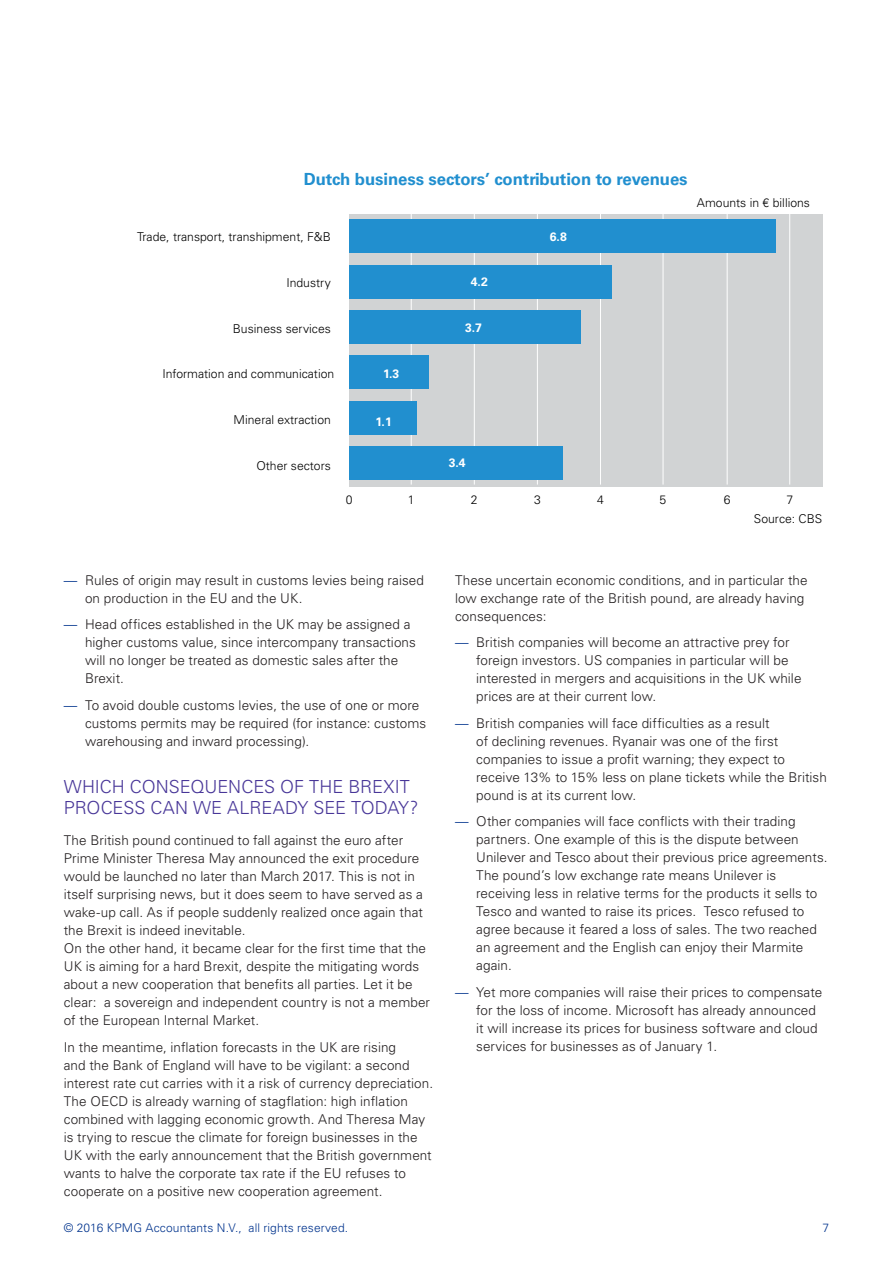
<style>
.page{position:relative;width:893px;height:1263px;background:#fff}
.page>*{position:absolute;margin:0;border:0;box-sizing:border-box;transform-origin:0 0}
.Heading_14pt{font:300 18px/21.6px "Univers LT Std";color:#483698}
.t1{font:700 16.8px "Univers LT Std";letter-spacing:-.005em;color:#218fcf}
.Bodycopy_9pt{font:300 13.5px/18px "Univers LT Std";letter-spacing:.005em;color:#231f20}
.t2{font:300 12.15px "Univers LT Std";color:#000}
.t3{font:700 12.15px "Univers LT Std";color:#fff}
.t4{font:300 12px "Univers LT Std";letter-spacing:.01em;color:#00338d}
.s1{color:#00338d}
</style>
<div class="page">
<div style="left:349px;top:214px;width:474px;height:272px;background:#d1d3d4"></div>
<hr style="left:411px;top:212px;width:1px;height:273px;background:#fff">
<hr style="left:474px;top:212px;width:1px;height:273px;background:#fff">
<hr style="left:537px;top:212px;width:1px;height:273px;background:#fff">
<hr style="left:600px;top:212px;width:1px;height:273px;background:#fff">
<hr style="left:663px;top:212px;width:1px;height:273px;background:#fff">
<hr style="left:727px;top:212px;width:1px;height:273px;background:#fff">
<hr style="left:789px;top:212px;width:1px;height:273px;background:#fff">
<div style="left:349px;top:219px;width:426px;height:34px;background:#218fcf"></div>
<div style="left:349px;top:265px;width:263px;height:33px;background:#218fcf"></div>
<div style="left:349px;top:310px;width:232px;height:34px;background:#218fcf"></div>
<div style="left:349px;top:355px;width:80px;height:34px;background:#218fcf"></div>
<div style="left:349px;top:401px;width:68px;height:33px;background:#218fcf"></div>
<div style="left:349px;top:446px;width:213px;height:34px;background:#218fcf"></div>
<p class="t1" style="left:304px;top:169px;width:385px">Dutch business sectors’ contribution to revenues</p>
<p class="t2" style="left:697px;top:195px;width:115px">Amounts in € billions</p>
<p class="t2" style="left:137px;top:230px;width:195px">Trade, transport, transhipment, F&amp;B</p>
<p class="t2" style="left:286px;top:275px;width:46px">Industry</p>
<p class="t2" style="left:233px;top:321px;width:100px">Business services</p>
<p class="t2" style="left:162px;top:367px;width:173px">Information and communication</p>
<p class="t2" style="left:234px;top:413px;width:99px">Mineral extraction</p>
<p class="t2" style="left:256px;top:458px;width:76px">Other sectors</p>
<p class="t3" style="left:383px;top:367px;width:18px">1.3</p>
<p class="t3" style="left:375px;top:414px;width:18px">1.1</p>
<p class="t3" style="left:471px;top:274px;width:18px">4.2</p>
<p class="t3" style="left:465px;top:320px;width:18px">3.7</p>
<p class="t3" style="left:449px;top:456px;width:18px">3.4</p>
<p class="t3" style="left:550px;top:230px;width:18px">6.8</p>
<p class="t2" style="left:346px;top:492px;width:8px">0</p>
<p class="t2" style="left:408px;top:492px;width:8px">1</p>
<p class="t2" style="left:471px;top:492px;width:8px">2</p>
<p class="t2" style="left:534px;top:492px;width:8px">3</p>
<p class="t2" style="left:597px;top:492px;width:8px">4</p>
<p class="t2" style="left:660px;top:492px;width:8px">5</p>
<p class="t2" style="left:724px;top:492px;width:8px">6</p>
<p class="t2" style="left:786px;top:492px;width:8px">7</p>
<p class="Bodycopy_9pt" style="left:85px;top:571px;width:340px;text-indent:-21px"><span class="s1">—</span> Rules of origin may result in customs levies being raised on production in the EU and the UK.</p>
<p class="Bodycopy_9pt" style="left:85px;top:615px;width:332px;text-indent:-21px"><span class="s1">—</span> Head offices established in the UK may be assigned a higher customs value, since intercompany transactions will no longer be treated as domestic sales after the Brexit.</p>
<p class="Bodycopy_9pt" style="left:85px;top:696px;width:343px;text-indent:-21px"><span class="s1">—</span> To avoid double customs levies, the use of one or more customs permits may be required (for instance: customs warehousing and inward processing).</p>
<p class="Heading_14pt" style="left:64px;top:775px;width:356px">WHICH CONSEQUENCES OF THE BREXIT<br>PROCESS CAN WE ALREADY SEE TODAY?</p>
<p class="Bodycopy_9pt" style="left:64px;top:831px;width:368px">The British pound continued to fall against the euro after Prime Minister Theresa May announced the exit procedure would be launched no later than March 2017. This is not in itself surprising news, but it does seem to have served as a wake-up call. As if people suddenly realized once again that the Brexit is indeed inevitable.<br>On the other hand, it became clear for the first time that the UK is aiming for a hard Brexit, despite the mitigating words about a new cooperation that benefits all parties. Let it be clear: a sovereign and independent country is not a member of the European Internal Market.</p>
<p class="Bodycopy_9pt" style="left:64px;top:1038px;width:371px">In the meantime, inflation forecasts in the UK are rising<br>and the Bank of England will have to be vigilant: a second interest rate cut carries with it a risk of currency depreciation.<br>The OECD is already warning of stagflation: high inflation combined with lagging economic growth. And Theresa May is trying to rescue the climate for foreign businesses in the UK with the early announcement that the British government wants to halve the corporate tax rate if the EU refuses to cooperate on a positive new cooperation agreement.</p>
<p class="t2" style="left:754px;top:512px;width:70px">Source: CBS</p>
<p class="Bodycopy_9pt" style="left:455px;top:571px;width:354px">These uncertain economic conditions, and in particular the low exchange rate of the British pound, are already having consequences:</p>
<p class="Bodycopy_9pt" style="left:476px;top:633px;width:327px;text-indent:-21px"><span class="s1">—</span> British companies will become an attractive prey for foreign investors. US companies in particular will be interested in mergers and acquisitions in the UK while prices are at their current low.</p>
<p class="Bodycopy_9pt" style="left:476px;top:714px;width:352px;text-indent:-21px"><span class="s1">—</span> British companies will face difficulties as a result<br>of declining revenues. Ryanair was one of the first companies to issue a profit warning; they expect to receive 13% to 15% less on plane tickets while the British pound is at its current low.</p>
<p class="Bodycopy_9pt" style="left:476px;top:812px;width:353px;text-indent:-21px"><span class="s1">—</span> Other companies will face conflicts with their trading partners. One example of this is the dispute between Unilever and Tesco about their previous price agreements.<br>The pound’s low exchange rate means Unilever is receiving less in relative terms for the products it sells to Tesco and wanted to raise its prices. Tesco refused to agree because it feared a loss of sales. The two reached an agreement and the English can enjoy their Marmite again.</p>
<p class="Bodycopy_9pt" style="left:476px;top:983px;width:347px;text-indent:-21px"><span class="s1">—</span> Yet more companies will raise their prices to compensate for the loss of income. Microsoft has already announced it will increase its prices for business software and cloud services for businesses as of January 1.</p>
<p class="t4" style="left:64px;top:1220px;width:286px">© 2016 KPMG Accountants N.V., all rights reserved.</p>
<p class="t4" style="left:822px;top:1220px;width:8px">7</p>
</div>
